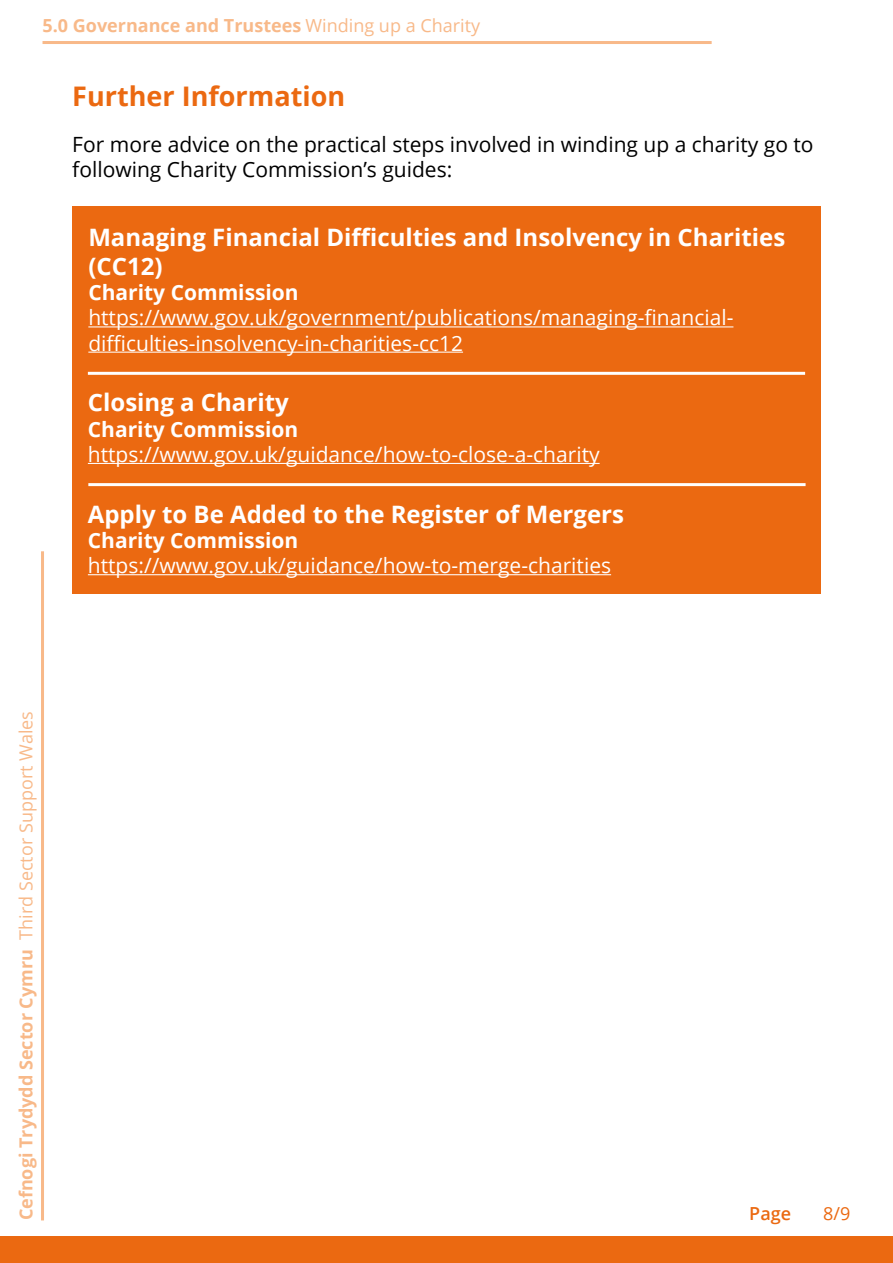
<style>
.page{position:relative;width:893px;height:1263px;background:#fff}
.page>*{position:absolute;margin:0;border:0;box-sizing:border-box;transform-origin:0 0}
.SectionHeading-Orang{font:700 27px "Open Sans";color:#eb6911}
.t1{font:700 24px/28.8px "Open Sans";color:#fff}
.t2{font:21px/25.2px "Open Sans";color:#fff}
.Paragraph-Standard{font:21px/25.2px "Open Sans";color:#000}
.t3{font:700 21px "Open Sans";color:#fff}
.t4{font:700 18px "Open Sans";color:#f8b989}
.t5{font:600 18px "Open Sans";color:#eb6911}
.t6{font:18px "Open Sans";color:#eb6911}
.s1{font-weight:400}
</style>
<div class="page">
<hr style="left:43px;top:41px;width:669px;height:3px;background:#f8b989">
<div style="left:0;top:1236px;width:893px;height:27px;background:#eb6911"></div>
<div style="left:72px;top:206px;width:749px;height:388px;background:#eb6911"></div>
<hr style="left:88px;top:326px;width:645px;height:1px;background:#fff">
<hr style="left:88px;top:352px;width:375px;height:1px;background:#fff">
<hr style="left:88px;top:463px;width:512px;height:1px;background:#fff">
<hr style="left:88px;top:574px;width:523px;height:1px;background:#fff">
<hr style="left:88px;top:372px;width:717px;height:3px;background:#fff">
<hr style="left:88px;top:483px;width:718px;height:3px;background:#fff">
<hr style="left:41px;top:551px;width:3px;height:669px;background:#f8b989">
<p class="t4" style="left:43px;top:13px;width:439px">5.0 Governance and Trustees <span class="s1">Winding up a Charity</span></p>
<h3 class="SectionHeading-Orang" style="left:72px;top:77px;width:274px">Further Information</h3>
<p class="Paragraph-Standard" style="left:72px;top:131px;width:743px">For more advice on the practical steps involved in winding up a charity go to following Charity Commission’s guides:</p>
<p class="t1" style="left:88px;top:222px;width:698px">Managing Financial Difficulties and Insolvency in Charities (CC12)</p>
<p class="t3" style="left:88px;top:278px;width:212px">Charity Commission</p>
<p class="t2" style="left:88px;top:305px;width:647px">https://www.gov.uk/government/publications/managing-financial&shy;difficulties-insolvency-in-charities-cc12</p>
<p class="t1" style="left:88px;top:388px;width:202px">Closing a Charity</p>
<p class="t3" style="left:88px;top:414px;width:212px">Charity Commission</p>
<p class="t2" style="left:88px;top:441px;width:513px">https://www.gov.uk/guidance/how-to-close-a-charity</p>
<p class="t1" style="left:88px;top:499px;width:538px">Apply to Be Added to the Register of Mergers</p>
<p class="t3" style="left:88px;top:525px;width:212px">Charity Commission</p>
<p class="t2" style="left:88px;top:552px;width:525px">https://www.gov.uk/guidance/how-to-merge-charities</p>
<p class="t4" style="left:13px;top:1220px;width:511px;rotate:-90deg">Cefnogi Trydydd Sector Cymru <span class="s1">Third Sector Support Wales</span></p>
<p class="t5" style="left:749px;top:1201px;width:43px">Page</p>
<p class="t6" style="left:823px;top:1201px;width:29px">8/9</p>
</div>
